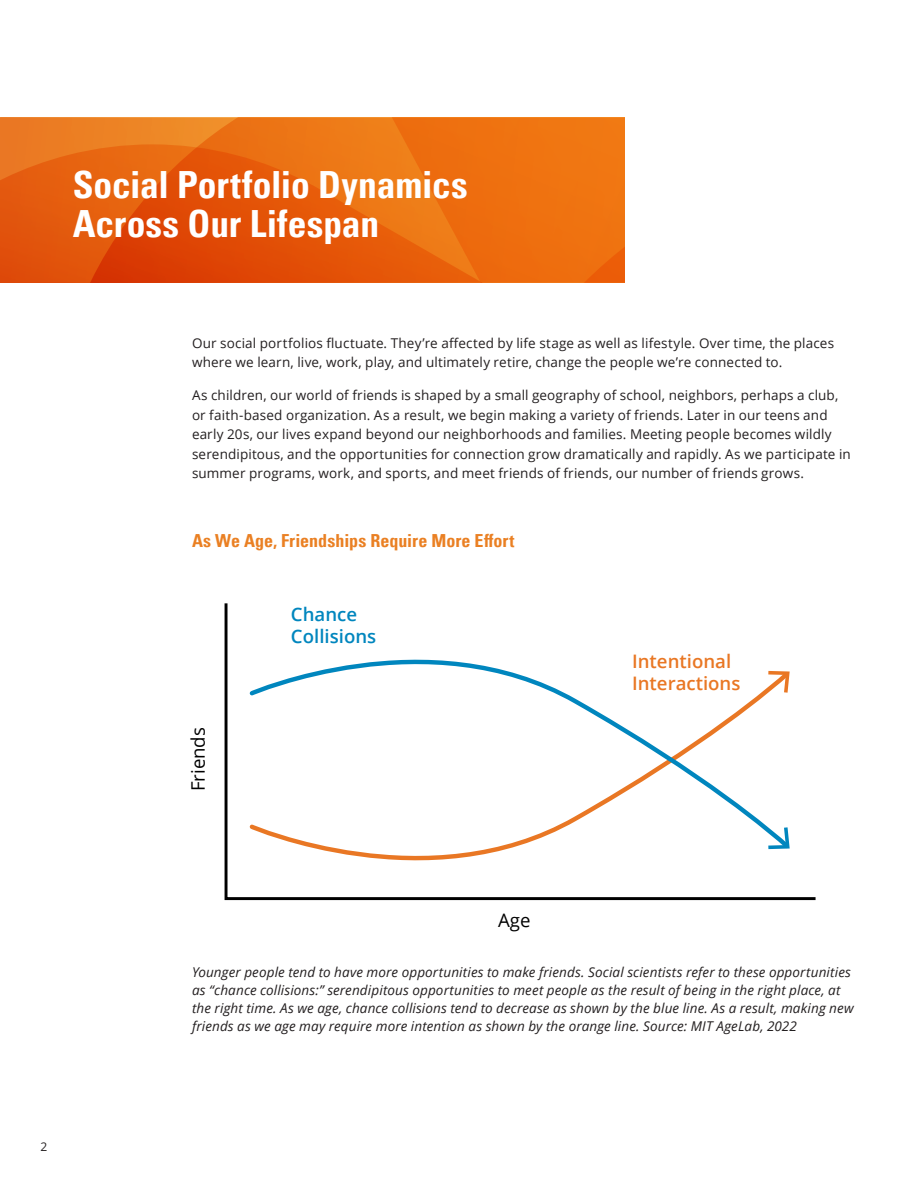
<style>
.page{position:relative;width:918px;height:1188px;background:#fff}
.page>*{position:absolute;margin:0;border:0;box-sizing:border-box;transform-origin:0 0}
.text{font:700 condensed 37.5px/39px "Univers LT Pro";letter-spacing:-.005em;color:#fff}
.t1{font:600 18.6px/22.4px "Open Sans";color:#e97724}
.t2{font:600 18.6px/22.4px "Open Sans";color:#0086be}
.t3{font:18.6px "Open Sans";color:#000}
.text-2{font:700 condensed 18px "Univers LT Pro";color:#ea8023}
.text-3{font:13.5px/19.5px "Open Sans";letter-spacing:.01em;color:#231f20}
.text-4{font:italic 13.5px/18px "Open Sans";letter-spacing:.01em;color:#231f20}
.t4{font:12px "Open Sans";color:#231f20}
</style>
<div class="page">
<svg style="left:51px;top:118px;width:318px;height:26px;background:#ec7d1d"></svg>
<svg style="left:0;top:144px;width:369px;height:138px;background:#e3580b"></svg>
<svg style="left:369px;top:118px;width:256px;height:164px;background:#ed7010"></svg>
<svg style="left:224px;top:603px;width:592px;height:298px"></svg>
<svg style="left:247px;top:852px;width:546px;height:49px"></svg>
<svg style="left:247px;top:618px;width:546px;height:234px"></svg>
<svg style="left:768px;top:827px;width:22px;height:22px"></svg>
<p class="text" style="left:73px;top:164px;width:397px">Social Portfolio Dynamics<br>Across Our Lifespan</p>
<p class="text-3" style="left:192px;top:333px;width:644px">Our social portfolios fluctuate. They’re affected by life stage as well as lifestyle. Over time, the places where we learn, live, work, play, and ultimately retire, change the people we’re connected to.</p>
<p class="text-3" style="left:192px;top:385px;width:660px">As children, our world of friends is shaped by a small geography of school, neighbors, perhaps a club, or faith-based organization. As a result, we begin making a variety of friends. Later in our teens and early 20s, our lives expand beyond our neighborhoods and families. Meeting people becomes wildly serendipitous, and the opportunities for connection grow dramatically and rapidly. As we participate in summer programs, work, and sports, and meet friends of friends, our number of friends grows.</p>
<p class="text-2" style="left:192px;top:529px;width:324px">As We Age, Friendships Require More Effort</p>
<p class="t3" style="left:185px;top:791px;width:66px;rotate:-90deg">Friends</p>
<p class="t2" style="left:291px;top:603px;width:87px">Chance<br>Collisions</p>
<p class="t1" style="left:632px;top:649px;width:110px">Intentional<br>Interactions</p>
<p class="t4" style="left:40px;top:1138px;width:8px">2</p>
<p class="t3" style="left:498px;top:907px;width:34px">Age</p>
<p class="text-4" style="left:192px;top:963px;width:663px">Younger people tend to have more opportunities to make friends. Social scientists refer to these opportunities as “chance collisions:” serendipitous opportunities to meet people as the result of being in the right place, at the right time. As we age, chance collisions tend to decrease as shown by the blue line. As a result, making new friends as we age may require more intention as shown by the orange line. Source: MIT AgeLab, 2022</p>
</div>
